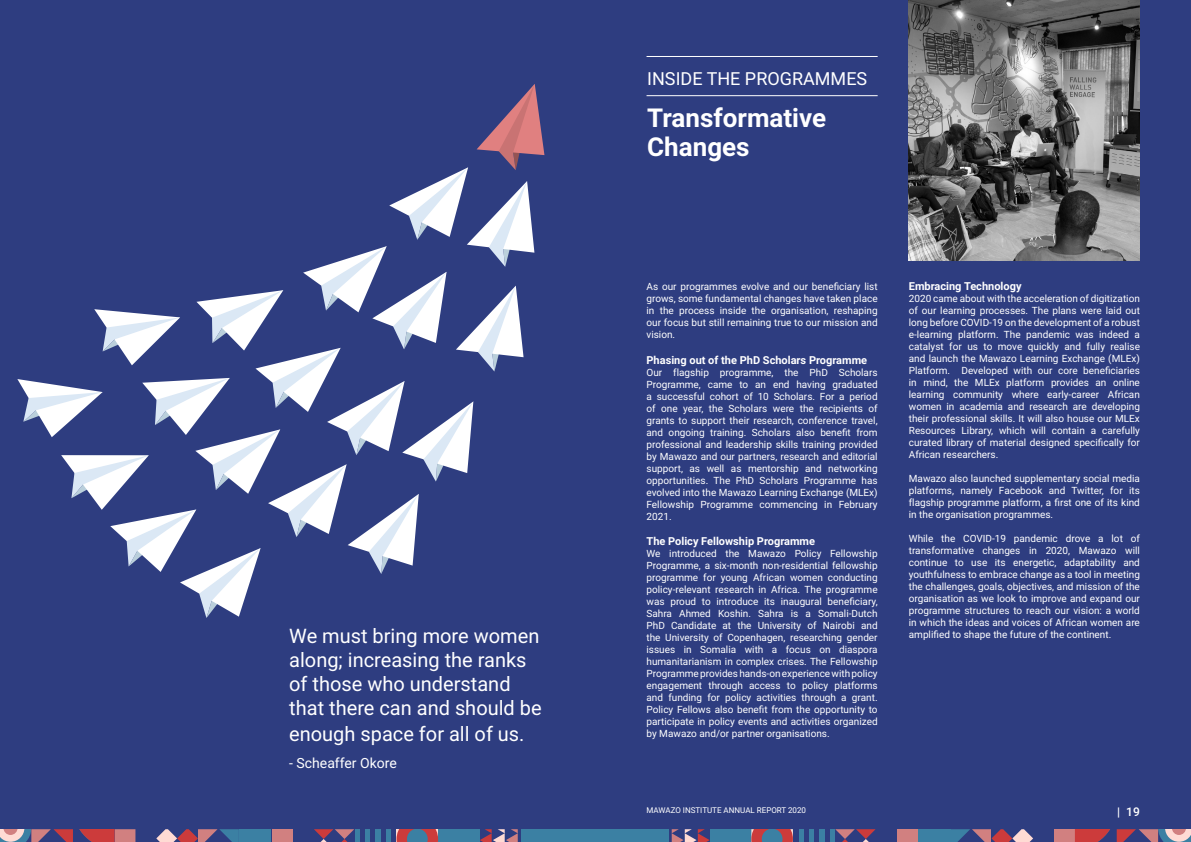
<style>
.page{position:relative;width:1191px;height:842px;background:#fff}
.page>*{position:absolute;margin:0;border:0;box-sizing:border-box;transform-origin:0 0}
.t1{font:700 26px/29.2px "Roboto";color:#fff}
.t2{font:20px/24px "Roboto";color:#fff}
.t3{font:18px "Roboto";color:#fff}
.t4{font:14px "Roboto";color:#fff}
.t5{font:500 12px "Roboto";color:#fff}
.t6{font:700 11px "Roboto";color:#fff}
.t7{font:10px/12px "Roboto";color:#fff;text-align:justify}
.t8{font:8px "Roboto";color:#fff}
</style>
<div class="page">
<div style="left:0;top:0;width:595px;height:841px;background:#2e3d80"></div>
<div style="left:595px;top:0;width:596px;height:841px;background:#2e3d80"></div>
<div style="left:0;top:829px;width:594px;height:13px;background:#3b80a3"></div>
<div style="left:115px;top:829px;width:41px;height:13px;background:#2e3d80"></div>
<div style="left:115px;top:829px;width:20px;height:13px;background:#d18080"></div>
<svg style="left:156px;top:829px;width:83px;height:13px"></svg>
<svg style="left:0;top:829px;width:115px;height:13px"></svg>
<div style="left:271px;top:829px;width:42px;height:13px;background:#2e3d80"></div>
<div style="left:271px;top:829px;width:21px;height:13px;background:#d18080"></div>
<div style="left:480px;top:829px;width:41px;height:13px;background:#2e3d80"></div>
<svg style="left:480px;top:829px;width:38px;height:13px"></svg>
<svg style="left:313px;top:829px;width:42px;height:13px"></svg>
<div style="left:360px;top:829px;width:5px;height:13px;background:#2e3d80"></div>
<div style="left:370px;top:829px;width:6px;height:13px;background:#2e3d80"></div>
<div style="left:381px;top:829px;width:5px;height:13px;background:#2e3d80"></div>
<div style="left:391px;top:829px;width:5px;height:13px;background:#2e3d80"></div>
<svg style="left:396px;top:829px;width:42px;height:13px"></svg>
<hr style="left:646px;top:56px;width:231px;height:1px;background:#fff">
<hr style="left:646px;top:95px;width:231px;height:1px;background:#fff">
<img style="left:909px;top:0;width:231px;height:260px">
<div style="left:595px;top:829px;width:596px;height:13px;background:#3b80a3"></div>
<div style="left:1033px;top:829px;width:41px;height:13px;background:#2e3d80"></div>
<div style="left:1054px;top:829px;width:20px;height:13px;background:#d18080"></div>
<svg style="left:951px;top:829px;width:82px;height:13px"></svg>
<svg style="left:1074px;top:829px;width:117px;height:13px"></svg>
<div style="left:876px;top:829px;width:42px;height:13px;background:#2e3d80"></div>
<div style="left:897px;top:829px;width:21px;height:13px;background:#d18080"></div>
<div style="left:668px;top:829px;width:41px;height:13px;background:#2e3d80"></div>
<svg style="left:671px;top:829px;width:38px;height:13px"></svg>
<svg style="left:835px;top:829px;width:41px;height:13px"></svg>
<div style="left:824px;top:829px;width:5px;height:13px;background:#2e3d80"></div>
<div style="left:813px;top:829px;width:6px;height:13px;background:#2e3d80"></div>
<div style="left:803px;top:829px;width:5px;height:13px;background:#2e3d80"></div>
<div style="left:793px;top:829px;width:5px;height:13px;background:#2e3d80"></div>
<svg style="left:751px;top:829px;width:42px;height:13px"></svg>
<svg style="left:17px;top:84px;width:527px;height:534px"></svg>
<h2 class="t2" style="left:289px;top:623px;width:254px">We must bring more women along; increasing the ranks of those who understand that there can and should be</h2>
<h2 class="t2" style="left:289px;top:721px;width:237px">enough space for all of us.</h2>
<h3 class="t4" style="left:289px;top:753px;width:109px">- Scheaffer Okore</h3>
<h3 class="t3" style="left:647px;top:66px;width:221px">INSIDE THE PROGRAMMES</h3>
<h1 class="t1" style="left:647px;top:102px;width:180px">Transformative<br>Changes</h1>
<p class="t7" style="left:646px;top:280px;width:233px">As our programmes evolve and our beneficiary list grows, some fundamental changes have taken place in the process inside the organisation, reshaping our focus but still remaining true to our mission and vision.</p>
<p class="t6" style="left:646px;top:352px;width:222px">Phasing out of the PhD Scholars Programme</p>
<p class="t7" style="left:646px;top:366px;width:233px">Our flagship programme, the PhD Scholars Programme, came to an end having graduated a successful cohort of 10 Scholars. For a period of one year, the Scholars were the recipients of grants to support their research, conference travel, and ongoing training. Scholars also benefit from professional and leadership skills training provided by Mawazo and our partners, research and editorial support, as well as mentorship and networking opportunities. The PhD Scholars Programme has evolved into the Mawazo Learning Exchange (MLEx)<br>Fellowship Programme commencing in February 2021.</p>
<p class="t6" style="left:646px;top:533px;width:170px">The Policy Fellowship Programme</p>
<p class="t7" style="left:646px;top:547px;width:233px">We introduced the Mawazo Policy Fellowship Programme, a six-month non-residential fellowship programme for young African women conducting policy-relevant research in Africa. The programme was proud to introduce its inaugural beneficiary, Sahra Ahmed Koshin. Sahra is a Somali-Dutch PhD Candidate at the University of Nairobi and the University of Copenhagen, researching gender issues in Somalia with a focus on diaspora humanitarianism in complex crises. The Fellowship Programme provides hands-on experience with policy engagement through access to policy platforms and funding for policy activities through a grant.<br>Policy Fellows also benefit from the opportunity to participate in policy events and activities organized by Mawazo and/or partner organisations.</p>
<p class="t6" style="left:909px;top:279px;width:114px">Embracing Technology</p>
<p class="t7" style="left:909px;top:292px;width:233px">2020 came about with the acceleration of digitization of our learning processes. The plans were laid out long before COVID-19 on the development of a robust e-learning platform. The pandemic was indeed a catalyst for us to move quickly and fully realise and launch the Mawazo Learning Exchange (MLEx)<br>Platform. Developed with our core beneficiaries in mind, the MLEx platform provides an online learning community where early-career African women in academia and research are developing their professional skills. It will also house our MLEx Resources Library, which will contain a carefully curated library of material designed specifically for African researchers.</p>
<p class="t7" style="left:909px;top:472px;width:233px">Mawazo also launched supplementary social media platforms, namely Facebook and Twitter, for its flagship programme platform, a first one of its kind in the organisation programmes.</p>
<p class="t7" style="left:909px;top:532px;width:233px">While the COVID-19 pandemic drove a lot of transformative changes in 2020, Mawazo will continue to use its energetic, adaptability and youthfulness to embrace change as a tool in meeting the challenges, goals, objectives, and mission of the organisation as we look to improve and expand our programme structures to reach our vision: a world in which the ideas and voices of African women are amplified to shape the future of the continent.</p>
<p class="t8" style="left:646px;top:805px;width:161px">MAWAZO INSTITUTE ANNUAL REPORT 2020</p>
<p class="t5" style="left:1117px;top:803px;width:24px">| 19</p>
</div>
